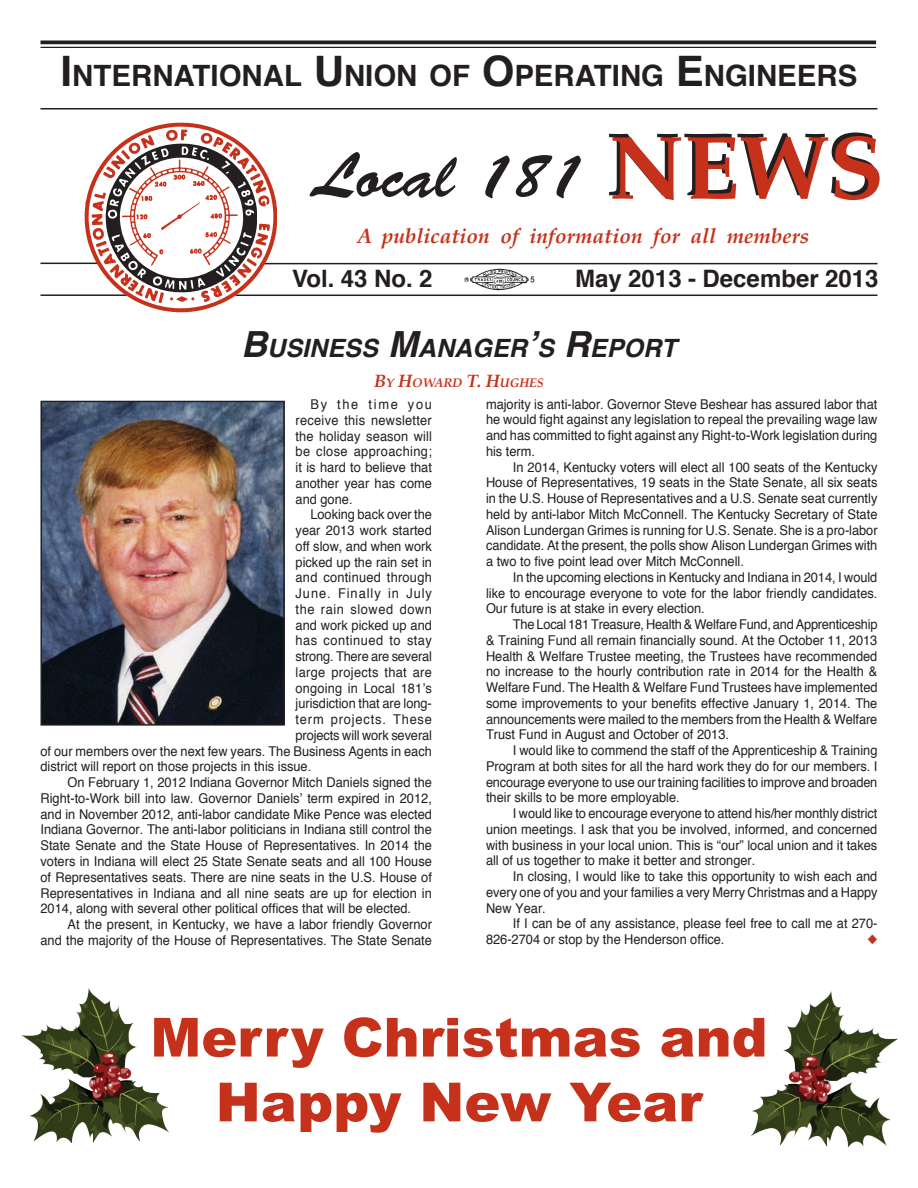
<style>
.page{position:relative;width:918px;height:1188px;background:#fff}
.page>*{position:absolute;margin:0;border:0;box-sizing:border-box;transform-origin:0 0}
.t1{font:63px "Brush Script";color:#231f20}
.t2{font:900 54px/64.8px "Arial";color:#c5311b;text-align:center}
.t3{font:700 29.4px "Helvetica";color:#231f20}
.t4{font:italic 700 25.2px "Helvetica";color:#231f20}
.t5{font:700 24px "Helvetica";color:#231f20}
.t6{font:italic 700 21px "Palatino";color:#c5311b}
.t7{font:13.5px "Helvetica";color:#231f20;scale:.95 1}
.t8{font:13.5px "Helvetica";letter-spacing:-.02em;color:#231f20;scale:.95 1}
.t9{font:13.5px "Helvetica";letter-spacing:.02em;color:#231f20;scale:.95 1}
.t10{font:13.5px "Helvetica";letter-spacing:.025em;color:#231f20;scale:.95 1}
.t11{font:13.5px "Helvetica";letter-spacing:.03em;color:#231f20;scale:.95 1}
.t12{font:13.5px "Helvetica";letter-spacing:.075em;color:#231f20;scale:.95 1}
.t13{font:13.5px "Helvetica";letter-spacing:.04em;color:#231f20;scale:.95 1}
.t14{font:13.5px "Helvetica";letter-spacing:.065em;color:#231f20;scale:.95 1}
.t15{font:13.5px "Helvetica";letter-spacing:.045em;color:#231f20;scale:.95 1}
.t16{font:13.5px "Helvetica";letter-spacing:.13em;color:#231f20;scale:.95 1}
.t17{font:italic 700 12.6px "Palatino";color:#c5311b}
.s1{font-size:42px}
.s2{font-family:"Palatino";font-weight:700;font-size:90px;color:#c5311b}
.s3{font-size:36px}
.s4{font-size:18px}
</style>
<div class="page">
<hr style="left:264px;top:263px;width:614px;height:1px;background:#231f20">
<hr style="left:236px;top:295px;width:642px;height:1px;background:#231f20">
<hr style="left:40px;top:294px;width:87px;height:2px;background:#231f20">
<hr style="left:40px;top:263px;width:58px;height:1px;background:#231f20">
<svg style="left:40px;top:40px;width:836px;height:4px;background:#3e3a3b"></svg>
<hr style="left:40px;top:47px;width:836px;height:1px;background:#231f20">
<hr style="left:40px;top:108px;width:838px;height:2px;background:#231f20">
<img style="left:464px;top:268px;width:71px;height:23px">
<img style="left:85px;top:123px;width:192px;height:189px">
<img style="left:43px;top:404px;width:239px;height:319px">
<div style="left:40px;top:401px;width:245px;height:325px;border:2px solid #231f20"></div>
<img style="left:751px;top:991px;width:148px;height:157px">
<img style="left:21px;top:988px;width:148px;height:156px">
<p class="t3" style="left:61px;top:52px;width:798px"><span class="s1">I</span>NTERNATIONAL <span class="s1">U</span>NION OF <span class="s1">O</span>PERATING <span class="s1">E</span>NGINEERS</p>
<p class="t1" style="left:313px;top:141px;width:573px">Local 181 <span class="s2">NEWS</span></p>
<p class="t6" style="left:357px;top:224px;width:453px">A publication of information for all members</p>
<p class="t5" style="left:292px;top:259px;width:142px">Vol. 43 No. 2</p>
<p class="t5" style="left:575px;top:259px;width:305px">May 2013 - December 2013</p>
<p class="t4" style="left:241px;top:327px;width:437px"><span class="s3">B</span>USINESS <span class="s3">M</span>ANAGER<span class="s3">’</span>S <span class="s3">R</span>EPORT</p>
<p class="t17" style="left:374px;top:375px;width:171px"><span class="s4">B</span>Y <span class="s4">H</span>OWARD <span class="s4">T. H</span>UGHES</p>
<p class="t16" style="left:311px;top:394px;width:129px">By the time you</p>
<p class="t9" style="left:296px;top:410px;width:145px">receive this newsletter</p>
<p class="t7" style="left:296px;top:425px;width:145px">the holiday season will</p>
<p class="t11" style="left:296px;top:441px;width:145px">be close approaching;</p>
<p class="t7" style="left:296px;top:457px;width:145px">it is hard to believe that</p>
<p class="t7" style="left:296px;top:473px;width:145px">another year has come</p>
<p class="t7" style="left:296px;top:489px;width:62px">and gone.</p>
<p class="t7" style="left:311px;top:504px;width:129px">Looking back over the</p>
<p class="t7" style="left:296px;top:520px;width:145px">year 2013 work started</p>
<p class="t7" style="left:296px;top:536px;width:145px">off slow, and when work</p>
<p class="t7" style="left:296px;top:552px;width:145px">picked up the rain set in</p>
<p class="t9" style="left:296px;top:567px;width:145px">and continued through</p>
<p class="t12" style="left:296px;top:583px;width:145px">June. Finally in July</p>
<p class="t15" style="left:296px;top:599px;width:145px">the rain slowed down</p>
<p class="t7" style="left:296px;top:615px;width:145px">and work picked up and</p>
<p class="t13" style="left:296px;top:630px;width:145px">has continued to stay</p>
<p class="t7" style="left:296px;top:646px;width:145px">strong. There are several</p>
<p class="t10" style="left:296px;top:662px;width:145px">large projects that are</p>
<p class="t7" style="left:296px;top:678px;width:145px">ongoing in Local 181’s</p>
<p class="t7" style="left:296px;top:693px;width:145px">jurisdiction that are long-</p>
<p class="t14" style="left:296px;top:709px;width:145px">term projects. These</p>
<p class="t7" style="left:296px;top:725px;width:145px">projects will work several</p>
<p class="t7" style="left:40px;top:741px;width:414px">of our members over the next few years. The Business Agents in each</p>
<p class="t7" style="left:40px;top:756px;width:287px">district will report on those projects in this issue.</p>
<p class="t7" style="left:67px;top:772px;width:385px">On February 1, 2012 Indiana Governor Mitch Daniels signed the</p>
<p class="t7" style="left:40px;top:788px;width:414px">Right-to-Work bill into law. Governor Daniels’ term expired in 2012,</p>
<p class="t7" style="left:40px;top:804px;width:414px">and in November 2012, anti-labor candidate Mike Pence was elected</p>
<p class="t7" style="left:40px;top:819px;width:414px">Indiana Governor. The anti-labor politicians in Indiana still control the</p>
<p class="t7" style="left:40px;top:835px;width:414px">State Senate and the State House of Representatives. In 2014 the</p>
<p class="t7" style="left:40px;top:851px;width:414px">voters in Indiana will elect 25 State Senate seats and all 100 House</p>
<p class="t7" style="left:40px;top:867px;width:414px">of Representatives seats. There are nine seats in the U.S. House of</p>
<p class="t7" style="left:40px;top:882px;width:414px">Representatives in Indiana and all nine seats are up for election in</p>
<p class="t7" style="left:40px;top:898px;width:392px">2014, along with several other political offices that will be elected.</p>
<p class="t7" style="left:67px;top:914px;width:385px">At the present, in Kentucky, we have a labor friendly Governor</p>
<p class="t7" style="left:40px;top:930px;width:414px">and the majority of the House of Representatives. The State Senate</p>
<p class="t7" style="left:486px;top:393px;width:414px">majority is anti-labor. Governor Steve Beshear has assured labor that</p>
<p class="t7" style="left:486px;top:409px;width:414px">he would fight against any legislation to repeal the prevailing wage law</p>
<p class="t7" style="left:486px;top:425px;width:413px">and has committed to fight against any Right-to-Work legislation during</p>
<p class="t7" style="left:486px;top:441px;width:53px">his term.</p>
<p class="t7" style="left:513px;top:456px;width:385px">In 2014, Kentucky voters will elect all 100 seats of the Kentucky</p>
<p class="t7" style="left:486px;top:472px;width:414px">House of Representatives, 19 seats in the State Senate, all six seats</p>
<p class="t7" style="left:486px;top:488px;width:414px">in the U.S. House of Representatives and a U.S. Senate seat currently</p>
<p class="t7" style="left:486px;top:504px;width:414px">held by anti-labor Mitch McConnell. The Kentucky Secretary of State</p>
<p class="t7" style="left:486px;top:519px;width:414px">Alison Lundergan Grimes is running for U.S. Senate. She is a pro-labor</p>
<p class="t7" style="left:486px;top:535px;width:413px">candidate. At the present, the polls show Alison Lundergan Grimes with</p>
<p class="t7" style="left:486px;top:551px;width:273px">a two to five point lead over Mitch McConnell.</p>
<p class="t7" style="left:513px;top:567px;width:385px">In the upcoming elections in Kentucky and Indiana in 2014, I would</p>
<p class="t7" style="left:486px;top:583px;width:414px">like to encourage everyone to vote for the labor friendly candidates.</p>
<p class="t7" style="left:486px;top:598px;width:232px">Our future is at stake in every election.</p>
<p class="t8" style="left:513px;top:614px;width:385px">The Local 181 Treasure, Health &amp; Welfare Fund, and Apprenticeship</p>
<p class="t7" style="left:486px;top:630px;width:414px">&amp; Training Fund all remain financially sound. At the October 11, 2013</p>
<p class="t7" style="left:486px;top:646px;width:414px">Health &amp; Welfare Trustee meeting, the Trustees have recommended</p>
<p class="t7" style="left:486px;top:661px;width:414px">no increase to the hourly contribution rate in 2014 for the Health &amp;</p>
<p class="t7" style="left:486px;top:677px;width:414px">Welfare Fund. The Health &amp; Welfare Fund Trustees have implemented</p>
<p class="t7" style="left:486px;top:693px;width:414px">some improvements to your benefits effective January 1, 2014. The</p>
<p class="t7" style="left:486px;top:709px;width:413px">announcements were mailed to the members from the Health &amp; Welfare</p>
<p class="t7" style="left:486px;top:724px;width:257px">Trust Fund in August and October of 2013.</p>
<p class="t7" style="left:513px;top:740px;width:385px">I would like to commend the staff of the Apprenticeship &amp; Training</p>
<p class="t7" style="left:486px;top:756px;width:414px">Program at both sites for all the hard work they do for our members. I</p>
<p class="t7" style="left:486px;top:772px;width:414px">encourage everyone to use our training facilities to improve and broaden</p>
<p class="t7" style="left:486px;top:787px;width:206px">their skills to be more employable.</p>
<p class="t7" style="left:513px;top:803px;width:385px">I would like to encourage everyone to attend his/her monthly district</p>
<p class="t7" style="left:486px;top:819px;width:414px">union meetings. I ask that you be involved, informed, and concerned</p>
<p class="t7" style="left:486px;top:835px;width:414px">with business in your local union. This is “our” local union and it takes</p>
<p class="t7" style="left:486px;top:850px;width:285px">all of us together to make it better and stronger.</p>
<p class="t7" style="left:513px;top:866px;width:385px">In closing, I would like to take this opportunity to wish each and</p>
<p class="t7" style="left:486px;top:882px;width:414px">every one of you and your families a very Merry Christmas and a Happy</p>
<p class="t7" style="left:486px;top:898px;width:65px">New Year.</p>
<p class="t7" style="left:513px;top:913px;width:385px">If I can be of any assistance, please feel free to call me at 270-</p>
<p class="t7" style="left:486px;top:929px;width:253px">826-2704 or stop by the Henderson office.</p>
<p class="t2" style="left:150px;top:1003px;width:619px">Merry Christmas and<br>Happy New Year</p>
</div>
